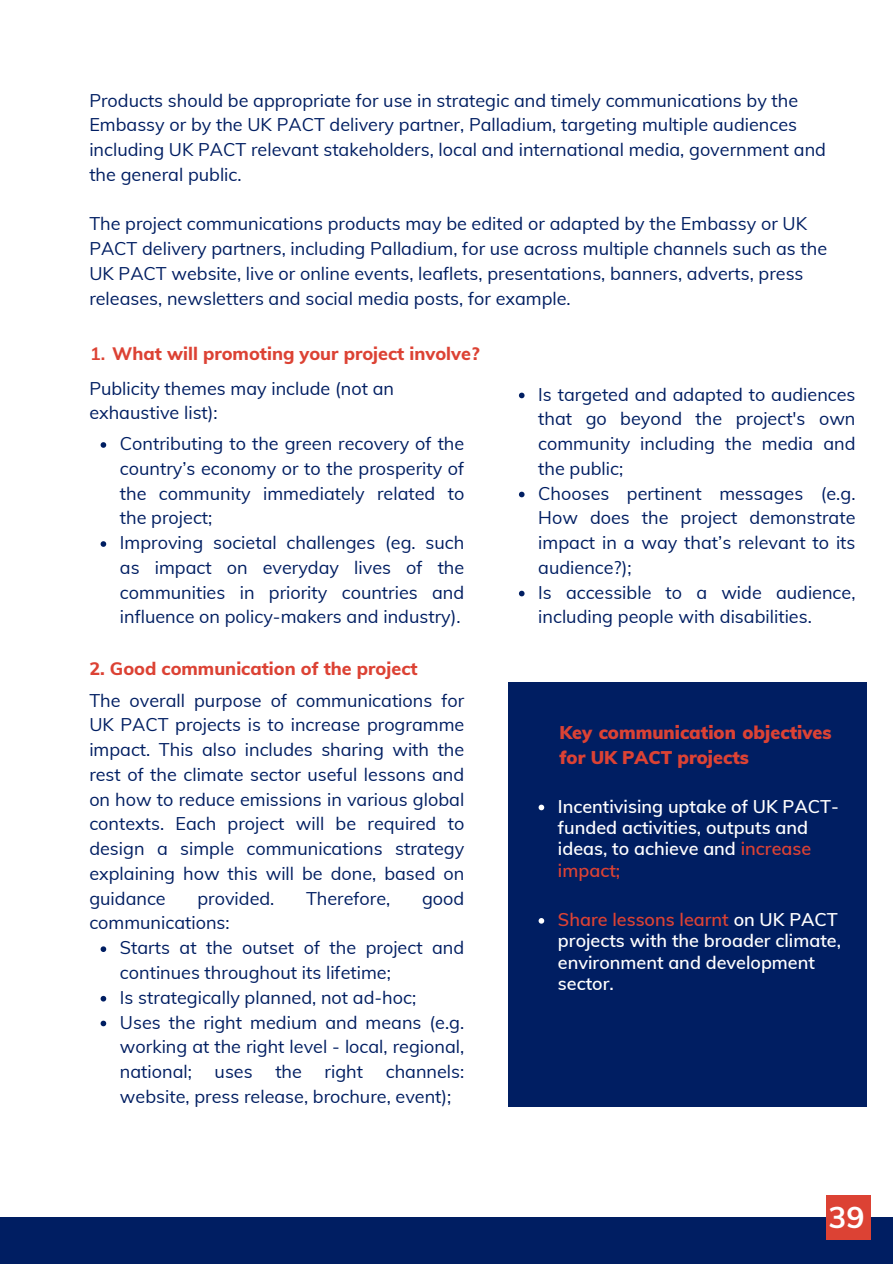
<style>
.page{position:relative;width:893px;height:1264px;background:#fff}
.page>*{position:absolute;margin:0;border:0;box-sizing:border-box;transform-origin:0 0}
.t1{font:700 30px "Muli";color:#fff}
.t2{font:18px/24.8px "Muli";color:#001e62}
.t3{font:600 18px/21.3px "Muli";color:#fff}
.t4{font:800 18px "Muli";color:#dc4234}
.t5{font:900 18px/24.8px "Muli";color:#dc4234}
.s1{font-weight:700}
.s2{color:#dc4234}
</style>
<div class="page">
<div style="left:0;top:1217px;width:892px;height:46px;background:#001e62"></div>
<div style="left:826px;top:1195px;width:44px;height:44px;background:#dc4234"></div>
<svg style="left:101px;top:442px;width:5px;height:6px"></svg>
<svg style="left:101px;top:541px;width:5px;height:6px"></svg>
<svg style="left:101px;top:946px;width:5px;height:6px"></svg>
<svg style="left:101px;top:995px;width:5px;height:6px"></svg>
<svg style="left:101px;top:1020px;width:5px;height:6px"></svg>
<div style="left:507px;top:682px;width:359px;height:424px;background:#001e62"></div>
<svg style="left:538px;top:804px;width:6px;height:6px"></svg>
<svg style="left:538px;top:918px;width:6px;height:5px"></svg>
<svg style="left:519px;top:392px;width:5px;height:6px"></svg>
<svg style="left:519px;top:491px;width:5px;height:6px"></svg>
<svg style="left:519px;top:590px;width:5px;height:6px"></svg>
<p class="t2" style="left:89px;top:87px;width:738px">Products should be appropriate for use in strategic and timely communications by the Embassy or by the UK PACT delivery partner, Palladium, targeting multiple audiences including UK PACT relevant stakeholders, local and international media, government and the general public.</p>
<p class="t2" style="left:89px;top:211px;width:739px">The project communications products may be edited or adapted by the Embassy or UK PACT delivery partners, including Palladium, for use across multiple channels such as the UK PACT website, live or online events, leaflets, presentations, banners, adverts, press releases, newsletters and social media posts, for example.</p>
<p class="t4" style="left:90px;top:342px;width:391px"><span class="s1">1.</span> What will promoting your project involve?</p>
<p class="t2" style="left:89px;top:375px;width:306px">Publicity themes may include (not an exhaustive list):</p>
<p class="t2" style="left:120px;top:431px;width:346px;text-align:justify">Contributing to the green recovery of the country’s economy or to the prosperity of the community immediately related to the project;</p>
<p class="t2" style="left:120px;top:530px;width:346px;text-align:justify">Improving societal challenges (eg. such as impact on everyday lives of the communities in priority countries and influence on policy-makers and industry).</p>
<p class="t4" style="left:89px;top:657px;width:330px">2. Good communication of the project</p>
<p class="t2" style="left:89px;top:687px;width:376px;text-align:justify">The overall purpose of communications for UK PACT projects is to increase programme impact. This also includes sharing with the rest of the climate sector useful lessons and on how to reduce emissions in various global contexts. Each project will be required to design a simple communications strategy explaining how this will be done, based on guidance</p>
<p class="t2" style="left:197px;top:885px;width:79px">provided.</p>
<p class="t2" style="left:306px;top:885px;width:86px">Therefore,</p>
<p class="t2" style="left:422px;top:885px;width:44px">good</p>
<p class="t2" style="left:89px;top:910px;width:142px">communications:</p>
<h1 class="t2" style="left:120px;top:935px;width:346px">Starts at the outset of the project and continues throughout its lifetime;</h1>
<p class="t2" style="left:120px;top:984px;width:298px">Is strategically planned, not ad-hoc;</p>
<p class="t2" style="left:120px;top:1009px;width:346px;text-align:justify">Uses the right medium and means (e.g. working at the right level - local, regional, national;</p>
<p class="t2" style="left:120px;top:1058px;width:346px;text-indent:266px">channels: website, press release, brochure, event);</p>
<p class="t2" style="left:214px;top:1058px;width:40px">uses</p>
<p class="t2" style="left:275px;top:1058px;width:28px">the</p>
<p class="t2" style="left:324px;top:1058px;width:40px">right</p>
<p class="t2" style="left:538px;top:381px;width:319px;text-align:justify">Is targeted and adapted to audiences that go beyond the project's own community including the media and the public;</p>
<p class="t2" style="left:538px;top:480px;width:319px;text-align:justify">Chooses pertinent messages (e.g.<br>How does the project demonstrate impact in a way that’s relevant to its audience?);</p>
<p class="t2" style="left:538px;top:579px;width:319px">Is accessible to a wide audience, including people with disabilities.</p>
<p class="t5" style="left:559px;top:720px;width:274px">Key communication objectives for UK PACT projects</p>
<p class="t3" style="left:558px;top:795px;width:282px">Incentivising uptake of UK PACT&shy;funded activities, outputs and ideas, to achieve and <span class="s2">increase impact;</span></p>
<h1 class="t3" style="left:558px;top:908px;width:284px"><span class="s2">Share lessons learnt</span> on UK PACT projects with the broader climate, environment and development sector.</h1>
<p class="t1" style="left:828px;top:1198px;width:37px">39</p>
</div>
